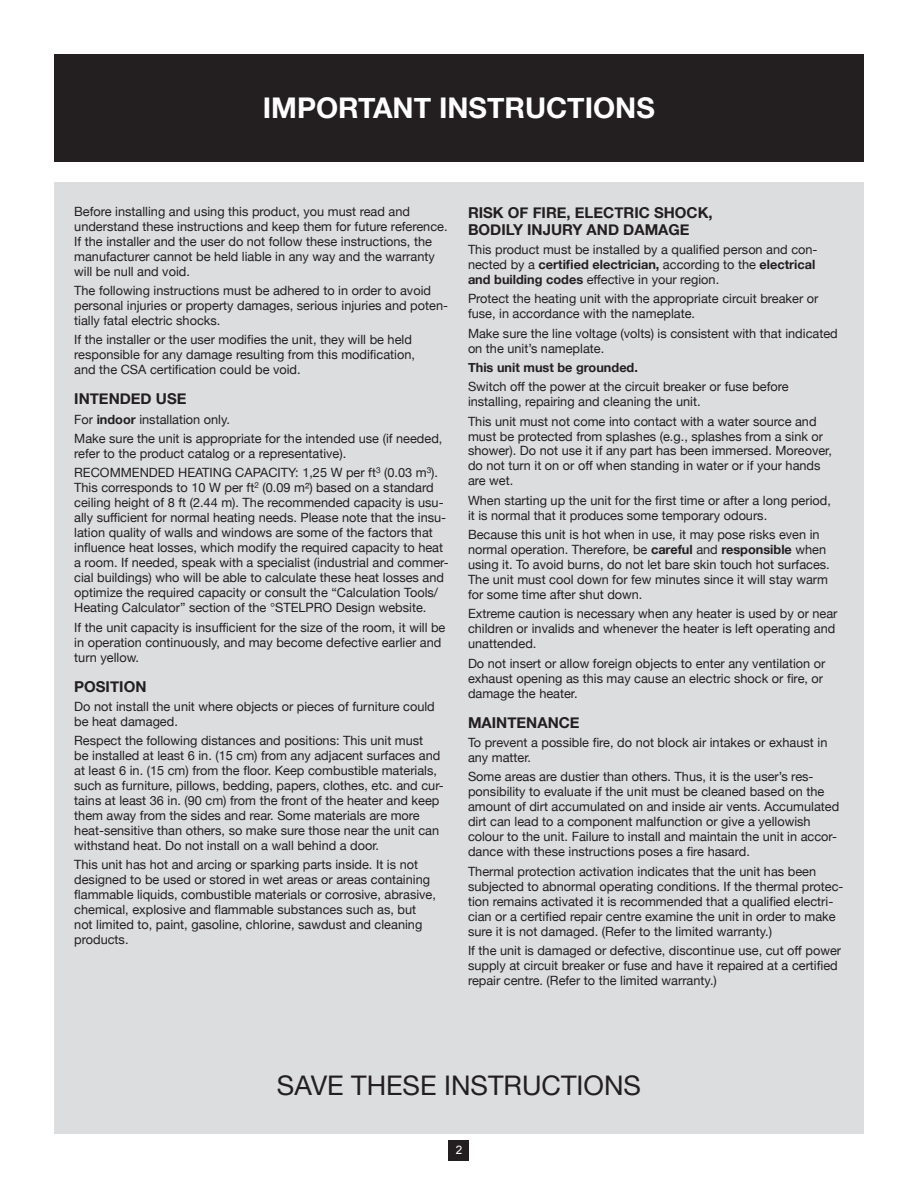
<style>
.page{position:relative;width:918px;height:1188px;background:#fff}
.page>*{position:absolute;margin:0;border:0;box-sizing:border-box;transform-origin:0 0}
.t1{font:700 28.5px "Helvetica Neue";color:#fff}
.t2{font:27px "Helvetica Neue";color:#231f20}
.t3{font:700 15px/16.5px "Helvetica Neue";color:#231f20}
.t4{font:12.75px/15px "Helvetica Neue";color:#231f20}
.t5{font:700 12.75px "Helvetica Neue";color:#231f20}
.t6{font:11.7px "Arial";color:#fff}
.s1{font-weight:700}
</style>
<div class="page">
<div style="left:449px;top:1140px;width:20px;height:20px;background:#231f20"></div>
<div style="left:54px;top:183px;width:810px;height:951px;background:#dcdddf"></div>
<div style="left:54px;top:54px;width:810px;height:108px;background:#231f20"></div>
<h1 class="t1" style="left:263px;top:86px;width:394px">IMPORTANT INSTRUCTIONS</h1>
<p class="t4" style="left:74px;top:204px;width:375px">Before installing and using this product, you must read and understand these instructions and keep them for future reference.<br>If the installer and the user do not follow these instructions, the manufacturer cannot be held liable in any way and the warranty will be null and void.</p>
<p class="t4" style="left:74px;top:284px;width:375px">The following instructions must be adhered to in order to avoid personal injuries or property damages, serious injuries and poten&shy;tially fatal electric shocks.</p>
<p class="t4" style="left:74px;top:333px;width:342px">If the installer or the user modifies the unit, they will be held responsible for any damage resulting from this modification, and the CSA certification could be void.</p>
<p class="t3" style="left:74px;top:391px;width:114px">INTENDED USE</p>
<p class="t4" style="left:74px;top:410px;width:370px;line-height:19.4px">For <span class="s1">indoor</span> installation only.<br>Make sure the unit is appropriate for the intended use (if needed,</p>
<p class="t4" style="left:74px;top:444px;width:365px;line-height:19.4px">refer to the product catalog or a representative).<br>RECOMMENDED HEATING CAPACITY: 1,25 W per ft<sup>3</sup> (0.03 m<sup>3</sup>).</p>
<p class="t4" style="left:74px;top:481px;width:376px">This corresponds to 10 W per ft<sup>2</sup> (0.09 m²) based on a standard ceiling height of 8 ft (2.44 m). The recommended capacity is usu&shy;ally sufficient for normal heating needs. Please note that the insu&shy;lation quality of walls and windows are some of the factors that influence heat losses, which modify the required capacity to heat a room. If needed, speak with a specialist (industrial and commer&shy;cial buildings) who will be able to calculate these heat losses and optimize the required capacity or consult the “Calculation Tools/ Heating Calculator” section of the °STELPRO Design website.</p>
<p class="t4" style="left:74px;top:620px;width:373px">If the unit capacity is insufficient for the size of the room, it will be in operation continuously, and may become defective earlier and turn yellow.</p>
<p class="t3" style="left:74px;top:678px;width:74px">POSITION</p>
<p class="t4" style="left:74px;top:700px;width:362px">Do not install the unit where objects or pieces of furniture could be heat damaged.</p>
<p class="t4" style="left:74px;top:734px;width:371px">Respect the following distances and positions: This unit must<br>be installed at least 6 in. (15 cm) from any adjacent surfaces and at least 6 in. (15 cm) from the floor. Keep combustible materials, such as furniture, pillows, bedding, papers, clothes, etc. and cur&shy;tains at least 36 in. (90 cm) from the front of the heater and keep them away from the sides and rear. Some materials are more heat-sensitive than others, so make sure those near the unit can withstand heat. Do not install on a wall behind a door.</p>
<p class="t4" style="left:74px;top:858px;width:363px">This unit has hot and arcing or sparking parts inside. It is not designed to be used or stored in wet areas or areas containing flammable liquids, combustible materials or corrosive, abrasive, chemical, explosive and flammable substances such as, but not limited to, paint, gasoline, chlorine, sawdust and cleaning products.</p>
<p class="t3" style="left:468px;top:205px;width:246px">RISK OF FIRE, ELECTRIC SHOCK,<br>BODILY INJURY AND DAMAGE</p>
<p class="t4" style="left:468px;top:243px;width:351px">This product must be installed by a qualified person and con&shy;nected by a <span class="s1">certified electrician,</span> according to the <span class="s1">electrical and building codes</span> effective in your region.</p>
<p class="t4" style="left:468px;top:292px;width:352px">Protect the heating unit with the appropriate circuit breaker or fuse, in accordance with the nameplate.</p>
<p class="t4" style="left:468px;top:326px;width:371px">Make sure the line voltage (volts) is consistent with that indicated on the unit’s nameplate.</p>
<p class="t5" style="left:468px;top:357px;width:171px">This unit must be grounded.</p>
<p class="t4" style="left:468px;top:380px;width:322px">Switch off the power at the circuit breaker or fuse before installing, repairing and cleaning the unit.</p>
<p class="t4" style="left:468px;top:414px;width:365px">This unit must not come into contact with a water source and must be protected from splashes (e.g., splashes from a sink or shower). Do not use it if any part has been immersed. Moreover, do not turn it on or off when standing in water or if your hands are wet.</p>
<p class="t4" style="left:468px;top:494px;width:364px">When starting up the unit for the first time or after a long period, it is normal that it produces some temporary odours.</p>
<p class="t4" style="left:468px;top:528px;width:363px">Because this unit is hot when in use, it may pose risks even in normal operation. Therefore, be <span class="s1">careful</span> and <span class="s1">responsible</span> when using it. To avoid burns, do not let bare skin touch hot surfaces.<br>The unit must cool down for few minutes since it will stay warm for some time after shut down.</p>
<p class="t4" style="left:468px;top:607px;width:371px">Extreme caution is necessary when any heater is used by or near children or invalids and whenever the heater is left operating and unattended.</p>
<p class="t4" style="left:468px;top:656px;width:359px">Do not insert or allow foreign objects to enter any ventilation or exhaust opening as this may cause an electric shock or fire, or damage the heater.</p>
<p class="t3" style="left:468px;top:715px;width:113px">MAINTENANCE</p>
<p class="t4" style="left:468px;top:736px;width:361px">To prevent a possible fire, do not block air intakes or exhaust in any matter.</p>
<p class="t4" style="left:468px;top:770px;width:373px">Some areas are dustier than others. Thus, it is the user’s res&shy;ponsibility to evaluate if the unit must be cleaned based on the amount of dirt accumulated on and inside air vents. Accumulated dirt can lead to a component malfunction or give a yellowish colour to the unit. Failure to install and maintain the unit in accor&shy;dance with these instructions poses a fire hasard.</p>
<p class="t4" style="left:468px;top:864px;width:377px">Thermal protection activation indicates that the unit has been subjected to abnormal operating conditions. If the thermal protec&shy;tion remains activated it is recommended that a qualified electri&shy;cian or a certified repair centre examine the unit in order to make sure it is not damaged. (Refer to the limited warranty.)</p>
<p class="t4" style="left:468px;top:944px;width:375px">If the unit is damaged or defective, discontinue use, cut off power supply at circuit breaker or fuse and have it repaired at a certified repair centre. (Refer to the limited warranty.)</p>
<h2 class="t2" style="left:277px;top:1066px;width:366px">SAVE THESE INSTRUCTIONS</h2>
<p class="t6" style="left:456px;top:1143px;width:8px">2</p>
</div>
